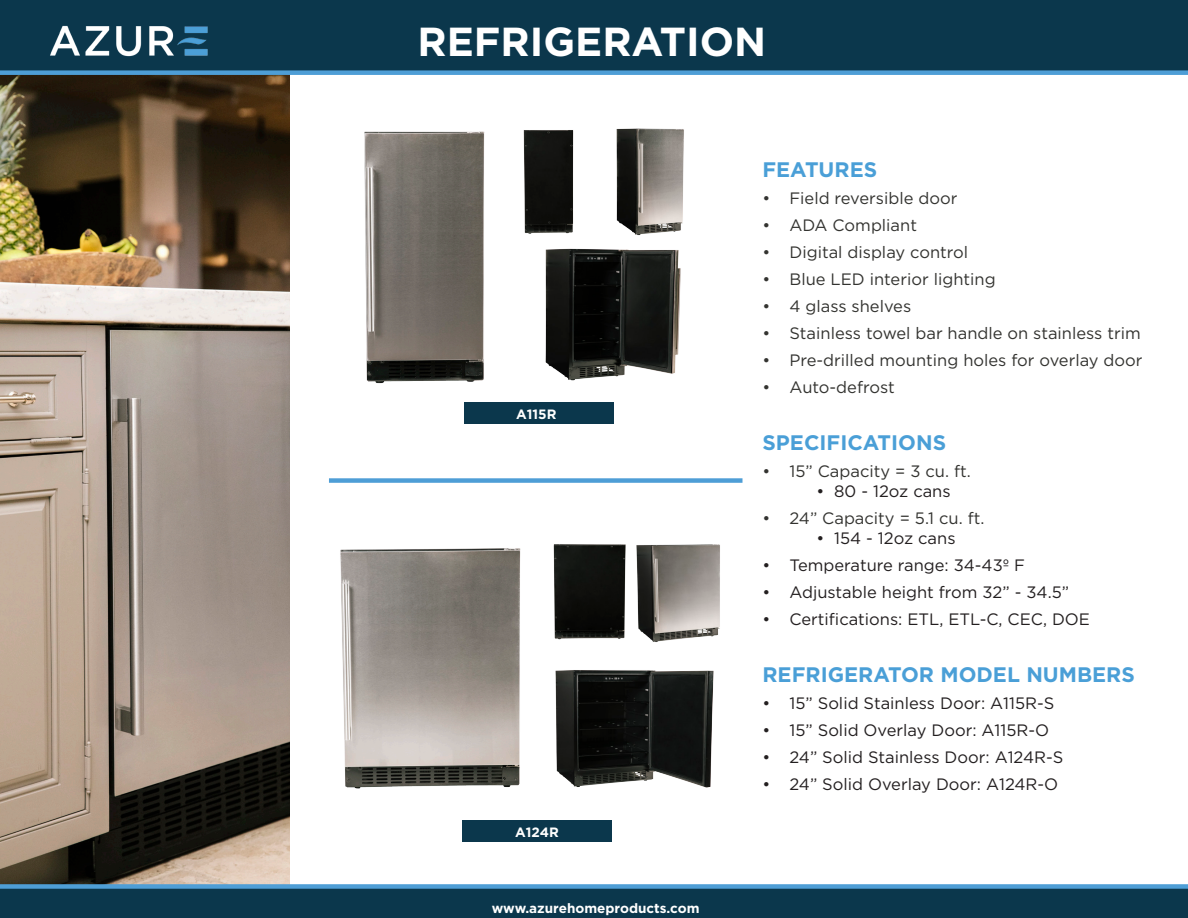
<style>
.page{position:relative;width:1188px;height:918px;background:#fff}
.page>*{position:absolute;margin:0;border:0;box-sizing:border-box;transform-origin:0 0}
.t1{font:700 40.5px "Gotham";color:#fff}
.t2{font:700 21px "Gotham";color:#4a9fd7}
.t3{font:16.5px "Gotham";color:#231f20}
.t4{font:16.5px "Gotham";color:#333330}
.t5{font:700 13.5px "Gotham";color:#fff}
</style>
<div class="page">
<img style="left:0;top:75px;width:289px;height:809px">
<svg style="left:0;top:0;width:1188px;height:75px;background:#0f3d55"></svg>
<svg style="left:0;top:884px;width:1188px;height:34px;background:#15455f"></svg>
<img style="left:42px;top:14px;width:176px;height:52px">
<div style="left:465px;top:403px;width:149px;height:21px;background:#0b374c"></div>
<div style="left:462px;top:820px;width:150px;height:22px;background:#0b374c"></div>
<img style="left:364px;top:131px;width:121px;height:253px">
<img style="left:523px;top:130px;width:51px;height:104px">
<img style="left:553px;top:544px;width:73px;height:96px">
<img style="left:545px;top:248px;width:136px;height:133px">
<img style="left:555px;top:670px;width:159px;height:118px">
<img style="left:616px;top:128px;width:68px;height:108px">
<img style="left:636px;top:544px;width:84px;height:98px">
<img style="left:340px;top:548px;width:181px;height:241px">
<div style="left:329px;top:478px;width:414px;height:5px;background:#4e9ed6"></div>
<p class="t1" style="left:418px;top:15px;width:350px">REFRIGERATION</p>
<p class="t5" style="left:516px;top:405px;width:42px">A115R</p>
<p class="t5" style="left:515px;top:823px;width:45px">A124R</p>
<p class="t5" style="left:492px;top:899px;width:209px">www.azurehomeproducts.com</p>
<p class="t2" style="left:762px;top:156px;width:116px">FEATURES</p>
<p class="t4" style="left:762px;top:188px;width:197px">• Field reversible door</p>
<p class="t4" style="left:762px;top:215px;width:156px">• ADA Compliant</p>
<p class="t4" style="left:762px;top:242px;width:207px">• Digital display control</p>
<p class="t4" style="left:762px;top:269px;width:235px">• Blue LED interior lighting</p>
<p class="t4" style="left:762px;top:296px;width:150px">• 4 glass shelves</p>
<p class="t4" style="left:762px;top:323px;width:380px">• Stainless towel bar handle on stainless trim</p>
<p class="t4" style="left:762px;top:350px;width:382px">• Pre-drilled mounting holes for overlay door</p>
<p class="t4" style="left:762px;top:377px;width:134px">• Auto-defrost</p>
<p class="t2" style="left:762px;top:429px;width:185px">SPECIFICATIONS</p>
<p class="t4" style="left:762px;top:461px;width:210px">• 15” Capacity = 3 cu. ft.</p>
<p class="t3" style="left:816px;top:481px;width:136px">• 80 - 12oz cans</p>
<p class="t4" style="left:762px;top:508px;width:223px">• 24” Capacity = 5.1 cu. ft.</p>
<p class="t3" style="left:816px;top:528px;width:141px">• 154 - 12oz cans</p>
<p class="t3" style="left:762px;top:555px;width:264px">• Temperature range: 34-43º F</p>
<p class="t3" style="left:762px;top:582px;width:308px">• Adjustable height from 32” - 34.5”</p>
<p class="t3" style="left:762px;top:609px;width:329px">• Certifications: ETL, ETL-C, CEC, DOE</p>
<p class="t2" style="left:762px;top:661px;width:374px">REFRIGERATOR MODEL NUMBERS</p>
<p class="t3" style="left:762px;top:693px;width:293px">• 15” Solid Stainless Door: A115R-S</p>
<p class="t3" style="left:762px;top:720px;width:288px">• 15” Solid Overlay Door: A115R-O</p>
<p class="t3" style="left:762px;top:747px;width:302px">• 24” Solid Stainless Door: A124R-S</p>
<p class="t3" style="left:762px;top:774px;width:297px">• 24” Solid Overlay Door: A124R-O</p>
</div>
